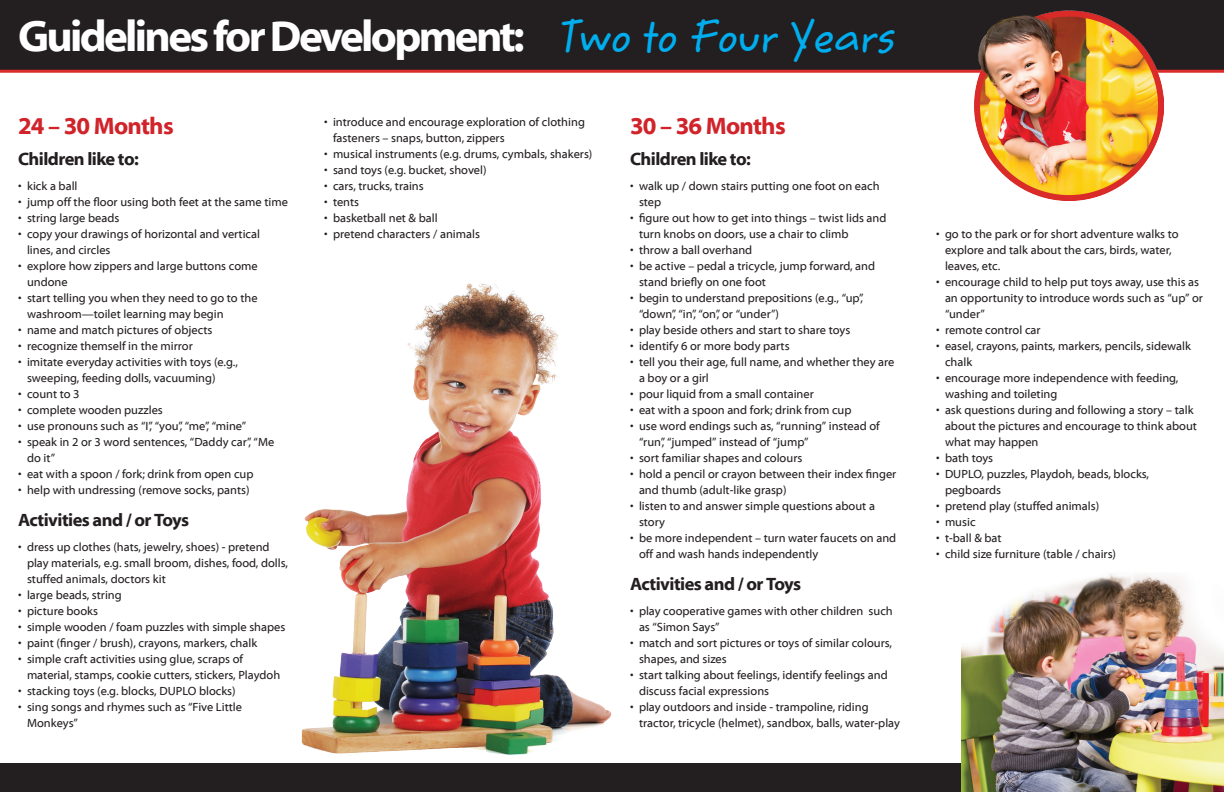
<style>
.page{position:relative;width:1224px;height:792px;background:#fff}
.page>*{position:absolute;margin:0;border:0;box-sizing:border-box;transform-origin:0 0}
.t1{font:700 44px "Myriad Web Pro";letter-spacing:-.06em;color:#fff}
.t2{font:700 24px "Myriad Web Pro";letter-spacing:-.03em;color:#d1232a}
.mwp_18pt_bold_sub_he{font:700 18px "Myriad Web Pro";letter-spacing:-.03em;color:#231f20}
.bulleted_mwp_12pt{font:12px/16px "Myriad Web Pro";color:#231f20}
.s1{font-family:"Marita Text Medium HMK";font-weight:400;color:#00aeef}
</style>
<div class="page">
<div style="left:0;top:763px;width:1224px;height:29px;background:#231f20"></div>
<div style="left:0;top:0;width:1224px;height:72px;background:#231f20"></div>
<hr style="left:0;top:70px;width:1224px;height:3px;background:#da2a2a">
<img style="left:965px;top:10px;width:199px;height:191px">
<img style="left:301px;top:283px;width:311px;height:472px">
<img style="left:961px;top:573px;width:263px;height:219px">
<h1 class="t1" style="left:18px;top:13px;width:879px">Guidelines for Development: <span class="s1">Two to Four Years</span></h1>
<h2 class="t2" style="left:18px;top:113px;width:157px">24 – 30 Months</h2>
<p class="mwp_18pt_bold_sub_he" style="left:18px;top:150px;width:122px">Children like to:</p>
<p class="bulleted_mwp_12pt" style="left:18px;top:179px;width:61px">• kick a ball</p>
<p class="bulleted_mwp_12pt" style="left:18px;top:195px;width:271px">• jump off the floor using both feet at the same time</p>
<p class="bulleted_mwp_12pt" style="left:18px;top:211px;width:103px">• string large beads</p>
<p class="bulleted_mwp_12pt" style="left:27px;top:227px;width:235px;text-indent:-9px">• copy your drawings of horizontal and vertical lines, and circles</p>
<p class="bulleted_mwp_12pt" style="left:27px;top:259px;width:232px;text-indent:-9px">• explore how zippers and large buttons come undone</p>
<p class="bulleted_mwp_12pt" style="left:27px;top:291px;width:232px;text-indent:-9px">• start telling you when they need to go to the washroom—toilet learning may begin</p>
<p class="bulleted_mwp_12pt" style="left:18px;top:323px;width:196px">• name and match pictures of objects</p>
<p class="bulleted_mwp_12pt" style="left:18px;top:339px;width:176px">• recognize themself in the mirror</p>
<p class="bulleted_mwp_12pt" style="left:27px;top:355px;width:212px;text-indent:-9px">• imitate everyday activities with toys (e.g., sweeping, feeding dolls, vacuuming)</p>
<p class="bulleted_mwp_12pt" style="left:18px;top:387px;width:63px">• count to 3</p>
<p class="bulleted_mwp_12pt" style="left:18px;top:403px;width:146px">• complete wooden puzzles</p>
<p class="bulleted_mwp_12pt" style="left:18px;top:419px;width:230px">• use pronouns such as “I”, “you”, “me”, “mine”</p>
<p class="bulleted_mwp_12pt" style="left:27px;top:435px;width:249px;text-indent:-9px">• speak in 2 or 3 word sentences, “Daddy car”, “Me do it”</p>
<p class="bulleted_mwp_12pt" style="left:18px;top:467px;width:237px">• eat with a spoon / fork; drink from open cup</p>
<p class="bulleted_mwp_12pt" style="left:18px;top:483px;width:233px">• help with undressing (remove socks, pants)</p>
<p class="mwp_18pt_bold_sub_he" style="left:18px;top:510px;width:173px">Activities and / or Toys</p>
<p class="bulleted_mwp_12pt" style="left:27px;top:539px;width:263px;text-indent:-9px">• dress up clothes (hats, jewelry, shoes) - pretend play materials, e.g. small broom, dishes, food, dolls, stuffed animals, doctors kit</p>
<p class="bulleted_mwp_12pt" style="left:18px;top:587px;width:105px">• large beads, string</p>
<p class="bulleted_mwp_12pt" style="left:18px;top:603px;width:82px">• picture books</p>
<p class="bulleted_mwp_12pt" style="left:18px;top:619px;width:269px">• simple wooden / foam puzzles with simple shapes</p>
<p class="bulleted_mwp_12pt" style="left:18px;top:635px;width:241px">• paint (finger / brush), crayons, markers, chalk</p>
<p class="bulleted_mwp_12pt" style="left:27px;top:651px;width:255px;text-indent:-9px">• simple craft activities using glue, scraps of material, stamps, cookie cutters, stickers, Playdoh</p>
<p class="bulleted_mwp_12pt" style="left:18px;top:683px;width:219px">• stacking toys (e.g. blocks, DUPLO blocks)</p>
<p class="bulleted_mwp_12pt" style="left:27px;top:699px;width:217px;text-indent:-9px">• sing songs and rhymes such as “Five Little<br>Monkeys”</p>
<p class="bulleted_mwp_12pt" style="left:333px;top:114px;width:253px;text-indent:-9px">• introduce and encourage exploration of clothing fasteners – snaps, button, zippers</p>
<p class="bulleted_mwp_12pt" style="left:324px;top:146px;width:270px">• musical instruments (e.g. drums, cymbals, shakers)</p>
<p class="bulleted_mwp_12pt" style="left:324px;top:162px;width:164px">• sand toys (e.g. bucket, shovel)</p>
<p class="bulleted_mwp_12pt" style="left:324px;top:178px;width:101px">• cars, trucks, trains</p>
<p class="bulleted_mwp_12pt" style="left:324px;top:194px;width:37px">• tents</p>
<p class="bulleted_mwp_12pt" style="left:324px;top:210px;width:115px">• basketball net &amp; ball</p>
<p class="bulleted_mwp_12pt" style="left:324px;top:226px;width:157px">• pretend characters / animals</p>
<h2 class="t2" style="left:630px;top:113px;width:157px">30 – 36 Months</h2>
<p class="mwp_18pt_bold_sub_he" style="left:630px;top:150px;width:122px">Children like to:</p>
<p class="bulleted_mwp_12pt" style="left:639px;top:179px;width:242px;text-indent:-9px">• walk up / down stairs putting one foot on each step</p>
<p class="bulleted_mwp_12pt" style="left:639px;top:211px;width:249px;text-indent:-9px">• figure out how to get into things – twist lids and turn knobs on doors, use a chair to climb</p>
<p class="bulleted_mwp_12pt" style="left:630px;top:243px;width:124px">• throw a ball overhand</p>
<p class="bulleted_mwp_12pt" style="left:639px;top:259px;width:238px;text-indent:-9px">• be active – pedal a tricycle, jump forward, and stand briefly on one foot</p>
<p class="bulleted_mwp_12pt" style="left:639px;top:291px;width:226px;text-indent:-9px">• begin to understand prepositions (e.g., “up”, “down”, “in”, “on”, or “under”)</p>
<p class="bulleted_mwp_12pt" style="left:630px;top:323px;width:222px">• play beside others and start to share toys</p>
<p class="bulleted_mwp_12pt" style="left:630px;top:339px;width:161px">• identify 6 or more body parts</p>
<p class="bulleted_mwp_12pt" style="left:639px;top:355px;width:257px;text-indent:-9px">• tell you their age, full name, and whether they are a boy or a girl</p>
<p class="bulleted_mwp_12pt" style="left:630px;top:387px;width:185px">• pour liquid from a small container</p>
<p class="bulleted_mwp_12pt" style="left:630px;top:403px;width:223px">• eat with a spoon and fork; drink from cup</p>
<p class="bulleted_mwp_12pt" style="left:639px;top:419px;width:242px;text-indent:-9px">• use word endings such as, “running” instead of “run”, “jumped” instead of “jump”</p>
<p class="bulleted_mwp_12pt" style="left:630px;top:451px;width:174px">• sort familiar shapes and colours</p>
<p class="bulleted_mwp_12pt" style="left:639px;top:467px;width:259px;text-indent:-9px">• hold a pencil or crayon between their index finger and thumb (adult-like grasp)</p>
<p class="bulleted_mwp_12pt" style="left:639px;top:499px;width:238px;text-indent:-9px">• listen to and answer simple questions about a story</p>
<p class="bulleted_mwp_12pt" style="left:639px;top:531px;width:259px;text-indent:-9px">• be more independent – turn water faucets on and off and wash hands independently</p>
<p class="mwp_18pt_bold_sub_he" style="left:630px;top:574px;width:173px">Activities and / or Toys</p>
<p class="bulleted_mwp_12pt" style="left:639px;top:603px;width:255px;text-indent:-9px">• play cooperative games with other children such as “Simon Says”</p>
<p class="bulleted_mwp_12pt" style="left:639px;top:635px;width:255px;text-indent:-9px">• match and sort pictures or toys of similar colours, shapes, and sizes</p>
<p class="bulleted_mwp_12pt" style="left:639px;top:667px;width:250px;text-indent:-9px">• start talking about feelings, identify feelings and discuss facial expressions</p>
<p class="bulleted_mwp_12pt" style="left:639px;top:699px;width:262px;text-indent:-9px">• play outdoors and inside - trampoline, riding tractor, tricycle (helmet), sandbox, balls, water-play</p>
<p class="bulleted_mwp_12pt" style="left:945px;top:226px;width:235px;text-indent:-9px">• go to the park or for short adventure walks to explore and talk about the cars, birds, water, leaves, etc.</p>
<p class="bulleted_mwp_12pt" style="left:945px;top:274px;width:259px;text-indent:-9px">• encourage child to help put toys away, use this as an opportunity to introduce words such as “up” or “under”</p>
<p class="bulleted_mwp_12pt" style="left:936px;top:322px;width:106px">• remote control car</p>
<p class="bulleted_mwp_12pt" style="left:945px;top:338px;width:248px;text-indent:-9px">• easel, crayons, paints, markers, pencils, sidewalk chalk</p>
<p class="bulleted_mwp_12pt" style="left:945px;top:370px;width:235px;text-indent:-9px">• encourage more independence with feeding, washing and toileting</p>
<p class="bulleted_mwp_12pt" style="left:945px;top:402px;width:254px;text-indent:-9px">• ask questions during and following a story – talk about the pictures and encourage to think about what may happen</p>
<p class="bulleted_mwp_12pt" style="left:936px;top:450px;width:59px">• bath toys</p>
<p class="bulleted_mwp_12pt" style="left:945px;top:466px;width:206px;text-indent:-9px">• DUPLO, puzzles, Playdoh, beads, blocks, pegboards</p>
<p class="bulleted_mwp_12pt" style="left:936px;top:498px;width:165px">• pretend play (stuffed animals)</p>
<p class="bulleted_mwp_12pt" style="left:936px;top:514px;width:41px">• music</p>
<p class="bulleted_mwp_12pt" style="left:936px;top:530px;width:67px">• t-ball &amp; bat</p>
<p class="bulleted_mwp_12pt" style="left:936px;top:546px;width:182px">• child size furniture (table / chairs)</p>
</div>
